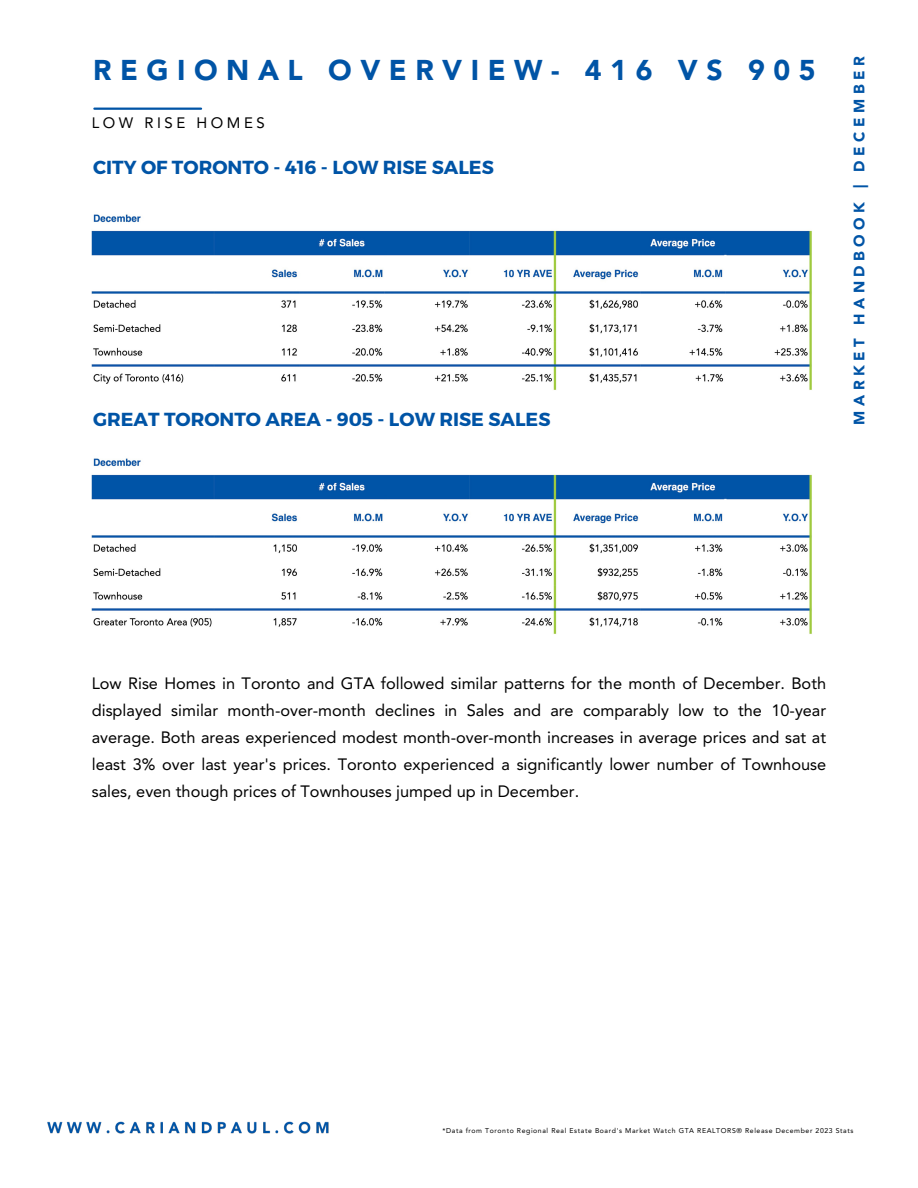
<style>
.page{position:relative;width:918px;height:1188px;background:#fff}
.page>*{position:absolute;margin:0;border:0;box-sizing:border-box;transform-origin:0 0}
.t1{font:900 28.35px "Avenir LT Std";letter-spacing:.3em;color:#0054a6}
.t2{font:700 18.9px "Montserrat";color:#0054a6}
.t3{font:16.35px/27px "Avenir LT Std";color:#000;text-align:justify}
.t4{font:900 15px "Avenir LT Std";letter-spacing:.3em;color:#0054a6}
.t5{font:15px "Avenir LT Std";letter-spacing:.235em;color:#000}
.t6{font:6.9px "Avenir LT Std";letter-spacing:.085em;color:#000}
</style>
<div class="page">
<hr style="left:94px;top:108px;width:107px;height:2px;background:#0054a6">
<img style="left:92px;top:214px;width:720px;height:176px">
<img style="left:92px;top:458px;width:720px;height:176px">
<img style="left:47px;top:1121px;width:282px;height:13px">
<p class="t1" style="left:93px;top:59px;width:724px">REGIONAL OVERVIEW- 416 VS 905</p>
<h2 class="t5" style="left:92px;top:117px;width:175px">LOW RISE HOMES</h2>
<h5 class="t2" style="left:93px;top:155px;width:402px">CITY OF TORONTO - 416 - LOW RISE SALES</h5>
<h3 class="t2" style="left:93px;top:407px;width:459px">GREAT TORONTO AREA - 905 - LOW RISE SALES</h3>
<h2 class="t4" style="left:853px;top:425px;width:370px;rotate:-90deg">MARKET HANDBOOK | DECEMBER</h2>
<p class="t3" style="left:92px;top:671px;width:736px">Low Rise Homes in Toronto and GTA followed similar patterns for the month of December. Both displayed similar month-over-month declines in Sales and are comparably low to the 10-year average. Both areas experienced modest month-over-month increases in average prices and sat at least 3% over last year's prices. Toronto experienced a significantly lower number of Townhouse sales, even though prices of Townhouses jumped up in December.</p>
<p class="t6" style="left:442px;top:1127px;width:413px">*Data from Toronto Regional Real Estate Board's Market Watch GTA REALTORS® Release December 2023 Stats</p>
</div>
